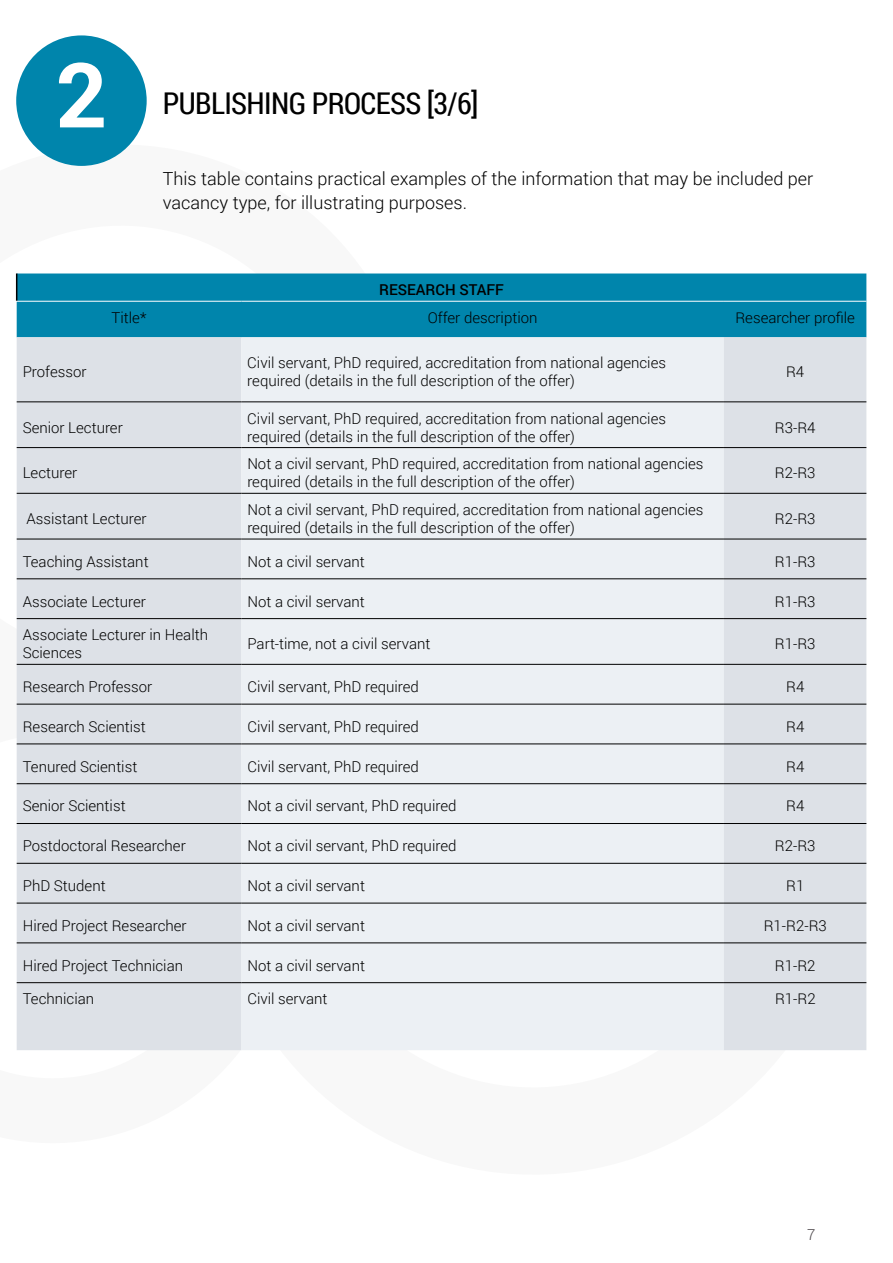
<style>
.page{position:relative;width:893px;height:1263px;background:#fff}
.page>*{position:absolute;margin:0;border:0;box-sizing:border-box;transform-origin:0 0}
.t1{font:700 90px "Roboto";color:#fff}
.t2{font:30px "Roboto Condensed";letter-spacing:-.02em;color:#000}
.t3{font:300 18px/24px "Roboto";color:#000}
.t4{font:300 15px/18px "Roboto";color:#000}
.t5{font:500 15px "Roboto";color:#000}
.t6{font:300 15px "Roboto";color:#474145}
</style>
<div class="page">
<div style="left:16px;top:35px;width:131px;height:131px;background:#0085ac;border-radius:50%"></div>
<div style="left:17px;top:273px;width:849px;height:64px;background:#0085ac"></div>
<div style="left:17px;top:337px;width:224px;height:713px;background:#dde1e7"></div>
<div style="left:241px;top:337px;width:483px;height:713px;background:#ecf0f4"></div>
<div style="left:724px;top:337px;width:142px;height:713px;background:#dde1e7"></div>
<svg style="left:16px;top:273px;width:1px;height:28px"></svg>
<hr style="left:16px;top:301px;width:225px;height:1px;background:#fff">
<hr style="left:241px;top:301px;width:483px;height:1px;background:#fff">
<hr style="left:724px;top:301px;width:142px;height:1px;background:#fff">
<hr style="left:17px;top:402px;width:224px;height:1px;background:#000">
<hr style="left:241px;top:402px;width:483px;height:1px;background:#000">
<hr style="left:724px;top:402px;width:142px;height:1px;background:#000">
<hr style="left:17px;top:447px;width:224px;height:1px;background:#000">
<hr style="left:241px;top:447px;width:483px;height:1px;background:#000">
<hr style="left:724px;top:447px;width:142px;height:1px;background:#000">
<hr style="left:17px;top:493px;width:224px;height:1px;background:#000">
<hr style="left:241px;top:493px;width:483px;height:1px;background:#000">
<hr style="left:724px;top:493px;width:142px;height:1px;background:#000">
<hr style="left:17px;top:539px;width:224px;height:1px;background:#000">
<hr style="left:241px;top:539px;width:483px;height:1px;background:#000">
<hr style="left:724px;top:539px;width:142px;height:1px;background:#000">
<hr style="left:17px;top:578px;width:224px;height:1px;background:#000">
<hr style="left:241px;top:578px;width:483px;height:1px;background:#000">
<hr style="left:724px;top:578px;width:142px;height:1px;background:#000">
<hr style="left:17px;top:618px;width:224px;height:1px;background:#000">
<hr style="left:241px;top:618px;width:483px;height:1px;background:#000">
<hr style="left:724px;top:618px;width:142px;height:1px;background:#000">
<hr style="left:17px;top:664px;width:224px;height:1px;background:#000">
<hr style="left:241px;top:664px;width:483px;height:1px;background:#000">
<hr style="left:724px;top:664px;width:142px;height:1px;background:#000">
<hr style="left:17px;top:704px;width:224px;height:1px;background:#000">
<hr style="left:241px;top:704px;width:483px;height:1px;background:#000">
<hr style="left:724px;top:704px;width:142px;height:1px;background:#000">
<hr style="left:17px;top:744px;width:224px;height:1px;background:#000">
<hr style="left:241px;top:744px;width:483px;height:1px;background:#000">
<hr style="left:724px;top:744px;width:142px;height:1px;background:#000">
<hr style="left:17px;top:783px;width:224px;height:1px;background:#000">
<hr style="left:241px;top:783px;width:483px;height:1px;background:#000">
<hr style="left:724px;top:783px;width:142px;height:1px;background:#000">
<hr style="left:17px;top:823px;width:224px;height:1px;background:#000">
<hr style="left:241px;top:823px;width:483px;height:1px;background:#000">
<hr style="left:724px;top:823px;width:142px;height:1px;background:#000">
<hr style="left:17px;top:863px;width:224px;height:1px;background:#000">
<hr style="left:241px;top:863px;width:483px;height:1px;background:#000">
<hr style="left:724px;top:863px;width:142px;height:1px;background:#000">
<hr style="left:17px;top:903px;width:224px;height:1px;background:#000">
<hr style="left:241px;top:903px;width:483px;height:1px;background:#000">
<hr style="left:724px;top:903px;width:142px;height:1px;background:#000">
<hr style="left:17px;top:943px;width:224px;height:1px;background:#000">
<hr style="left:241px;top:943px;width:483px;height:1px;background:#000">
<hr style="left:724px;top:943px;width:142px;height:1px;background:#000">
<hr style="left:17px;top:982px;width:224px;height:1px;background:#000">
<hr style="left:241px;top:982px;width:483px;height:1px;background:#000">
<hr style="left:724px;top:982px;width:142px;height:1px;background:#000">
<h1 class="t1" style="left:56px;top:32px;width:53px">2</h1>
<h2 class="t2" style="left:163px;top:82px;width:317px">PUBLISHING PROCESS [3/6]</h2>
<p class="t3" style="left:163px;top:166px;width:652px">This table contains practical examples of the information that may be included per vacancy type, for illustrating purposes.</p>
<p class="t5" style="left:379px;top:279px;width:126px">RESEARCH STAFF</p>
<p class="t4" style="left:112px;top:308px;width:36px">Title*</p>
<p class="t4" style="left:428px;top:308px;width:111px">Offer description</p>
<p class="t4" style="left:735px;top:308px;width:121px">Researcher profile</p>
<p class="t4" style="left:23px;top:363px;width:65px">Professor</p>
<p class="t4" style="left:247px;top:354px;width:420px">Civil servant, PhD required, accreditation from national agencies required (details in the full description of the offer)</p>
<p class="t4" style="left:786px;top:363px;width:20px">R4</p>
<p class="t4" style="left:23px;top:418px;width:102px">Senior Lecturer</p>
<p class="t4" style="left:247px;top:409px;width:420px">Civil servant, PhD required, accreditation from national agencies required (details in the full description of the offer)</p>
<p class="t4" style="left:775px;top:418px;width:42px">R3-R4</p>
<p class="t4" style="left:23px;top:463px;width:56px">Lecturer</p>
<p class="t4" style="left:247px;top:454px;width:458px">Not a civil servant, PhD required, accreditation from national agencies required (details in the full description of the offer)</p>
<p class="t4" style="left:775px;top:463px;width:42px">R2-R3</p>
<p class="t4" style="left:26px;top:509px;width:122px">Assistant Lecturer</p>
<p class="t4" style="left:247px;top:500px;width:458px">Not a civil servant, PhD required, accreditation from national agencies required (details in the full description of the offer)</p>
<p class="t4" style="left:775px;top:509px;width:42px">R2-R3</p>
<p class="t4" style="left:23px;top:552px;width:127px">Teaching Assistant</p>
<p class="t4" style="left:247px;top:552px;width:119px">Not a civil servant</p>
<p class="t4" style="left:775px;top:552px;width:42px">R1-R3</p>
<p class="t4" style="left:23px;top:592px;width:125px">Associate Lecturer</p>
<p class="t4" style="left:247px;top:592px;width:119px">Not a civil servant</p>
<p class="t4" style="left:775px;top:592px;width:42px">R1-R3</p>
<p class="t4" style="left:23px;top:625px;width:187px">Associate Lecturer in Health<br>Sciences</p>
<p class="t4" style="left:247px;top:634px;width:185px">Part-time, not a civil servant</p>
<p class="t4" style="left:775px;top:634px;width:42px">R1-R3</p>
<p class="t4" style="left:23px;top:677px;width:131px">Research Professor</p>
<p class="t4" style="left:247px;top:677px;width:173px">Civil servant, PhD required</p>
<p class="t4" style="left:786px;top:677px;width:20px">R4</p>
<p class="t4" style="left:23px;top:717px;width:125px">Research Scientist</p>
<p class="t4" style="left:247px;top:717px;width:173px">Civil servant, PhD required</p>
<p class="t4" style="left:786px;top:717px;width:20px">R4</p>
<p class="t4" style="left:23px;top:757px;width:116px">Tenured Scientist</p>
<p class="t4" style="left:247px;top:757px;width:173px">Civil servant, PhD required</p>
<p class="t4" style="left:786px;top:757px;width:20px">R4</p>
<p class="t4" style="left:23px;top:797px;width:104px">Senior Scientist</p>
<p class="t4" style="left:247px;top:797px;width:211px">Not a civil servant, PhD required</p>
<p class="t4" style="left:786px;top:797px;width:20px">R4</p>
<p class="t4" style="left:23px;top:836px;width:164px">Postdoctoral Researcher</p>
<p class="t4" style="left:247px;top:836px;width:211px">Not a civil servant, PhD required</p>
<p class="t4" style="left:775px;top:836px;width:42px">R2-R3</p>
<p class="t4" style="left:23px;top:876px;width:84px">PhD Student</p>
<p class="t4" style="left:247px;top:876px;width:119px">Not a civil servant</p>
<p class="t4" style="left:786px;top:876px;width:20px">R1</p>
<p class="t4" style="left:23px;top:916px;width:165px">Hired Project Researcher</p>
<p class="t4" style="left:247px;top:916px;width:119px">Not a civil servant</p>
<p class="t4" style="left:764px;top:916px;width:65px">R1-R2-R3</p>
<p class="t4" style="left:23px;top:956px;width:162px">Hired Project Technician</p>
<p class="t4" style="left:247px;top:956px;width:119px">Not a civil servant</p>
<p class="t4" style="left:775px;top:956px;width:42px">R1-R2</p>
<p class="t4" style="left:23px;top:989px;width:73px">Technician</p>
<p class="t4" style="left:247px;top:989px;width:82px">Civil servant</p>
<p class="t4" style="left:775px;top:989px;width:42px">R1-R2</p>
<p class="t6" style="left:807px;top:1225px;width:10px">7</p>
</div>
